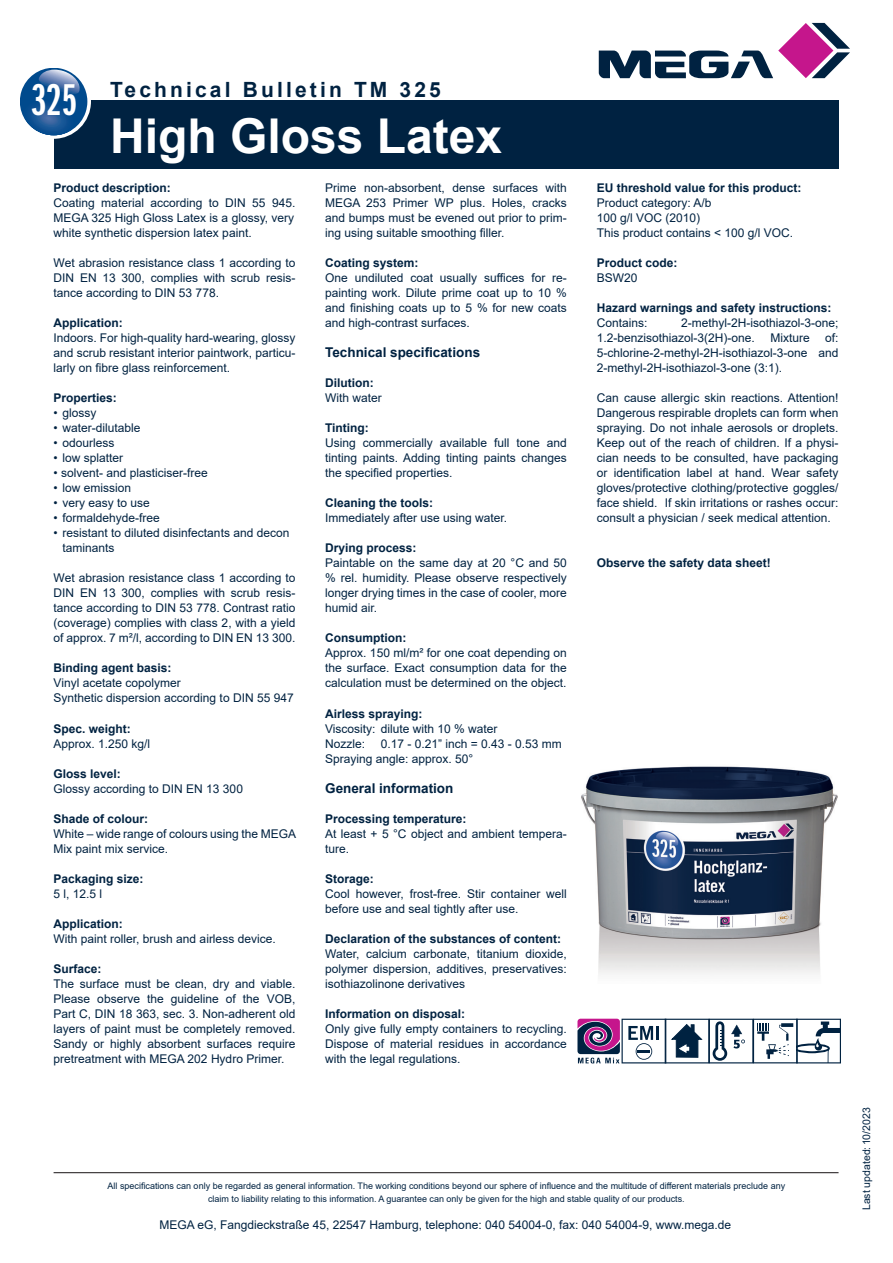
<style>
.page{position:relative;width:893px;height:1263px;background:#fff}
.page>*{position:absolute;margin:0;border:0;box-sizing:border-box;transform-origin:0 0}
.t1{font:700 48px "Arial";color:#fff}
.t2{font:46.2px "ITC Franklin Gothic Std Dm X Cp";color:#fff}
.t3{font:700 21px "Arial";letter-spacing:.15em;color:#002241}
.t4{font:700 13.5px "Arial";color:#002241}
.t5{font:12px/15px "Arial";color:#002241;text-align:justify}
.t6{font:700 12px "Arial";color:#002241}
.t7{font:10.5px "Arial";color:#002241}
.t8{font:9px/13.5px "Arial";color:#002241;text-align:center}
</style>
<div class="page">
<div style="left:54px;top:101px;width:784px;height:68px;background:#002241"></div>
<div style="left:16px;top:64px;width:75px;height:75px;background:#fff;border-radius:50%"></div>
<svg style="left:20px;top:68px;width:67px;height:67px"></svg>
<svg style="left:599px;top:23px;width:251px;height:55px"></svg>
<hr style="left:54px;top:1172px;width:784px;height:1px;background:#231f20">
<img style="left:581px;top:766px;width:257px;height:208px">
<svg style="left:577px;top:1019px;width:264px;height:44px"></svg>
<h2 class="t2" style="left:32px;top:75px;width:46px">325</h2>
<h3 class="t3" style="left:110px;top:74px;width:332px">Technical Bulletin TM 325</h3>
<h1 class="t1" style="left:110px;top:102px;width:394px">High Gloss Latex</h1>
<p class="t6" style="left:54px;top:180px;width:119px">Product description:</p>
<p class="t5" style="left:54px;top:196px;width:243px">Coating material according to DIN 55 945.<br>MEGA 325 High Gloss Latex is a glossy, very white synthetic dispersion latex paint.</p>
<p class="t5" style="left:54px;top:256px;width:243px">Wet abrasion resistance class 1 according to DIN EN 13 300, complies with scrub resis&shy;tance according to DIN 53 778.</p>
<p class="t6" style="left:54px;top:315px;width:71px">Application:</p>
<p class="t5" style="left:54px;top:331px;width:243px">Indoors. For high-quality hard-wearing, glossy and scrub resistant interior paintwork, particu&shy;larly on fibre glass reinforcement.</p>
<p class="t6" style="left:54px;top:390px;width:65px">Properties:</p>
<p class="t5" style="left:54px;top:406px;width:45px">• glossy</p>
<p class="t5" style="left:54px;top:421px;width:89px">• water-dilutable</p>
<p class="t5" style="left:54px;top:436px;width:63px">• odourless</p>
<p class="t5" style="left:54px;top:451px;width:71px">• low splatter</p>
<p class="t5" style="left:54px;top:466px;width:156px">• solvent- and plasticiser-free</p>
<p class="t5" style="left:54px;top:481px;width:79px">• low emission</p>
<p class="t5" style="left:54px;top:496px;width:98px">• very easy to use</p>
<p class="t5" style="left:54px;top:511px;width:108px">• formaldehyde-free</p>
<p class="t5" style="left:63px;top:526px;width:228px;text-indent:-9px">• resistant to diluted disinfectants and decon taminants</p>
<p class="t5" style="left:54px;top:571px;width:243px">Wet abrasion resistance class 1 according to DIN EN 13 300, complies with scrub resis&shy;tance according to DIN 53 778. Contrast ratio (coverage) complies with class 2, with a yield of approx. 7 m²/l, according to DIN EN 13 300.</p>
<p class="t6" style="left:54px;top:660px;width:120px">Binding agent basis:</p>
<p class="t5" style="left:54px;top:676px;width:242px">Vinyl acetate copolymer<br>Synthetic dispersion according to DIN 55 947</p>
<p class="t6" style="left:54px;top:720px;width:79px">Spec. weight:</p>
<p class="t5" style="left:54px;top:736px;width:98px">Approx. 1.250 kg/l</p>
<p class="t6" style="left:54px;top:765px;width:69px">Gloss level:</p>
<p class="t5" style="left:54px;top:781px;width:191px">Glossy according to DIN EN 13 300</p>
<p class="t6" style="left:54px;top:810px;width:96px">Shade of colour:</p>
<p class="t5" style="left:54px;top:826px;width:244px">White – wide range of colours using the MEGA<br>Mix paint mix service.</p>
<p class="t6" style="left:54px;top:870px;width:92px">Packaging size:</p>
<p class="t5" style="left:54px;top:886px;width:50px">5 l, 12.5 l</p>
<p class="t6" style="left:54px;top:915px;width:71px">Application:</p>
<p class="t5" style="left:54px;top:931px;width:224px">With paint roller, brush and airless device.</p>
<p class="t6" style="left:54px;top:960px;width:50px">Surface:</p>
<p class="t5" style="left:54px;top:976px;width:243px">The surface must be clean, dry and viable.<br>Please observe the guideline of the VOB, Part C, DIN 18 363, sec. 3. Non-adherent old layers of paint must be completely removed.<br>Sandy or highly absorbent surfaces require pretreatment with MEGA 202 Hydro Primer.</p>
<p class="t5" style="left:325px;top:181px;width:243px">Prime non-absorbent, dense surfaces with MEGA 253 Primer WP plus. Holes, cracks and bumps must be evened out prior to prim&shy;ing using suitable smoothing filler.</p>
<p class="t6" style="left:325px;top:255px;width:95px">Coating system:</p>
<p class="t5" style="left:325px;top:271px;width:243px">One undiluted coat usually suffices for re&shy;painting work. Dilute prime coat up to 10 % and finishing coats up to 5 % for new coats and high-contrast surfaces.</p>
<p class="t4" style="left:325px;top:343px;width:157px">Technical specifications</p>
<p class="t6" style="left:325px;top:375px;width:50px">Dilution:</p>
<p class="t5" style="left:325px;top:391px;width:58px">With water</p>
<p class="t6" style="left:325px;top:420px;width:45px">Tinting:</p>
<p class="t5" style="left:325px;top:436px;width:243px">Using commercially available full tone and tinting paints. Adding tinting paints changes the specified properties.</p>
<p class="t6" style="left:325px;top:495px;width:110px">Cleaning the tools:</p>
<p class="t5" style="left:325px;top:511px;width:184px">Immediately after use using water.</p>
<p class="t6" style="left:325px;top:540px;width:93px">Drying process:</p>
<p class="t5" style="left:325px;top:556px;width:243px">Paintable on the same day at 20 °C and 50 % rel. humidity. Please observe respectively longer drying times in the case of cooler, more humid air.</p>
<p class="t6" style="left:325px;top:630px;width:83px">Consumption:</p>
<p class="t5" style="left:325px;top:646px;width:243px">Approx. 150 ml/m² for one coat depending on the surface. Exact consumption data for the calculation must be determined on the object.</p>
<p class="t6" style="left:325px;top:705px;width:99px">Airless spraying:</p>
<p class="t5" style="left:325px;top:721px;width:174px">Viscosity: dilute with 10 % water<br>Nozzle:</p>
<p class="t5" style="left:325px;top:736px;width:238px;text-indent:56px">0.17 - 0.21” inch = 0.43 - 0.53 mm<br>Spraying angle: approx. 50°</p>
<p class="t4" style="left:325px;top:778px;width:130px">General information</p>
<p class="t6" style="left:325px;top:810px;width:143px">Processing temperature:</p>
<p class="t5" style="left:325px;top:826px;width:243px">At least + 5 °C object and ambient tempera&shy;ture.</p>
<p class="t6" style="left:325px;top:870px;width:50px">Storage:</p>
<p class="t5" style="left:325px;top:886px;width:243px">Cool however, frost-free. Stir container well before use and seal tightly after use.</p>
<p class="t6" style="left:325px;top:930px;width:238px">Declaration of the substances of content:</p>
<p class="t5" style="left:325px;top:946px;width:243px">Water, calcium carbonate, titanium dioxide, polymer dispersion, additives, preservatives: isothiazolinone derivatives</p>
<p class="t6" style="left:325px;top:1005px;width:142px">Information on disposal:</p>
<p class="t5" style="left:325px;top:1021px;width:243px">Only give fully empty containers to recycling.<br>Dispose of material residues in accordance with the legal regulations.</p>
<p class="t6" style="left:597px;top:180px;width:206px">EU threshold value for this product:</p>
<p class="t5" style="left:597px;top:196px;width:198px;text-align:left">Product category: A/b<br>100 g/l VOC (2010)<br>This product contains &lt; 100 g/l VOC.</p>
<p class="t6" style="left:597px;top:255px;width:82px">Product code:</p>
<p class="t5" style="left:597px;top:271px;width:42px">BSW20</p>
<p class="t6" style="left:597px;top:300px;width:236px">Hazard warnings and safety instructions:</p>
<p class="t5" style="left:597px;top:316px;width:52px">Contains:</p>
<p class="t5" style="left:597px;top:316px;width:243px;text-indent:84px">2-methyl-2H-isothiazol-3-one;<br>1.2-benzisothiazol-3(2H)-one.</p>
<p class="t5" style="left:597px;top:331px;width:243px;text-indent:228px">of:<br>5-chlorine-2-methyl-2H-isothiazol-3-one and 2-methyl-2H-isothiazol-3-one (3:1).</p>
<p class="t5" style="left:597px;top:391px;width:243px">Can cause allergic skin reactions. Attention!<br>Dangerous respirable droplets can form when spraying. Do not inhale aerosols or droplets.<br>Keep out of the reach of children. If a physi&shy;cian needs to be consulted, have packaging or identification label at hand. Wear safety gloves/protective clothing/protective goggles/ face shield. If skin irritations or rashes occur: consult a physician / seek medical attention.</p>
<p class="t6" style="left:597px;top:555px;width:176px">Observe the safety data sheet!</p>
<p class="t5" style="left:770px;top:331px;width:41px">Mixture</p>
<p class="t8" style="left:108px;top:1179px;width:679px">All specifications can only be regarded as general information. The working conditions beyond our sphere of influence and the multitude of different materials preclude any claim to liability relating to this information. A guarantee can only be given for the high and stable quality of our products.</p>
<p class="t5" style="left:159px;top:1217px;width:573px">MEGA eG, Fangdieckstraße 45, 22547 Hamburg, telephone: 040 54004-0, fax: 040 54004-9, www.mega.de</p>
<p class="t7" style="left:859px;top:1210px;width:104px;rotate:-90deg">Last updated:10/2023</p>
</div>
